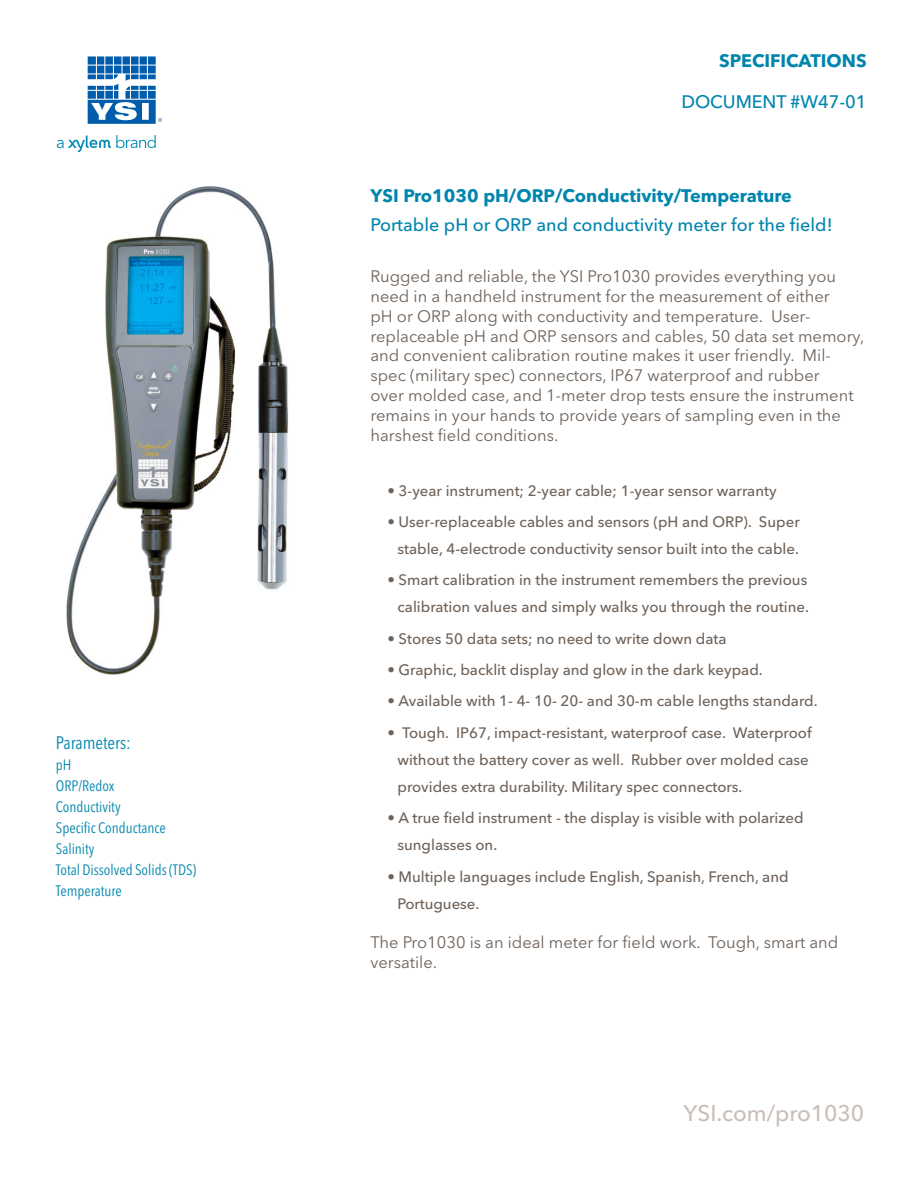
<style>
.page{position:relative;width:918px;height:1188px;background:#fff}
.page>*{position:absolute;margin:0;border:0;box-sizing:border-box;transform-origin:0 0}
.background_copy{font:500 22.5px "Avenir Next LT Pro";letter-spacing:-.005em;color:#cabfb8}
.t1{font:500 18px "Avenir Next LT Pro";color:#0085ad}
.t2{font:700 18px "Avenir Next LT Pro";color:#0085ad}
.t3{font:condensed 18px "Avenir Next LT Pro";color:#0085ad}
.t4{font:16.5px/19.8px "Avenir Next LT Pro";color:#6e6259}
.t5{font:500 15px/27px "Avenir Next LT Pro";color:#6e6259}
.t6{font:condensed 15px "Avenir Next LT Pro";color:#0085ad}
</style>
<div class="page">
<svg style="left:88px;top:56px;width:74px;height:68px"></svg>
<svg style="left:57px;top:135px;width:99px;height:17px"></svg>
<img style="left:66px;top:186px;width:223px;height:489px">
<p class="t3" style="left:56px;top:732px;width:76px">Parameters:</p>
<p class="t6" style="left:56px;top:756px;width:17px">pH</p>
<p class="t6" style="left:56px;top:777px;width:60px">ORP/Redox</p>
<p class="t6" style="left:56px;top:798px;width:66px">Conductivity</p>
<p class="t6" style="left:56px;top:819px;width:112px">Specific Conductance</p>
<p class="t6" style="left:56px;top:840px;width:40px">Salinity</p>
<p class="t6" style="left:56px;top:861px;width:142px">Total Dissolved Solids (TDS)</p>
<p class="t6" style="left:56px;top:882px;width:67px">Temperature</p>
<p class="t2" style="left:719px;top:49px;width:149px">SPECIFICATIONS</p>
<p class="t1" style="left:681px;top:91px;width:187px">DOCUMENT #W47-01</p>
<p class="t2" style="left:370px;top:185px;width:423px">YSI Pro1030 pH/ORP/Conductivity/Temperature</p>
<p class="t1" style="left:370px;top:214px;width:464px">Portable pH or ORP and conductivity meter for the field!</p>
<p class="t4" style="left:370px;top:266px;width:495px">Rugged and reliable, the YSI Pro1030 provides everything you need in a handheld instrument for the measurement of either<br>pH or ORP along with conductivity and temperature. User&shy;replaceable pH and ORP sensors and cables, 50 data set memory, and convenient calibration routine makes it user friendly. Mil&shy;spec (military spec) connectors, IP67 waterproof and rubber<br>over molded case, and 1-meter drop tests ensure the instrument remains in your hands to provide years of sampling even in the harshest field conditions.</p>
<p class="t5" style="left:387px;top:477px;width:391px">• 3-year instrument; 2-year cable; 1-year sensor warranty</p>
<p class="t5" style="left:387px;top:508px;width:414px;text-align:right">• User-replaceable cables and sensors (pH and ORP). Super stable, 4-electrode conductivity sensor built into the cable.</p>
<p class="t5" style="left:387px;top:567px;width:423px;text-align:right">• Smart calibration in the instrument remembers the previous calibration values and simply walks you through the routine.</p>
<p class="t5" style="left:387px;top:625px;width:341px">• Stores 50 data sets; no need to write down data</p>
<p class="t5" style="left:387px;top:656px;width:377px">• Graphic, backlit display and glow in the dark keypad.</p>
<p class="t5" style="left:387px;top:688px;width:432px">• Available with 1- 4- 10- 20- and 30-m cable lengths standard.</p>
<p class="t5" style="left:398px;top:719px;width:416px;text-indent:-10px">• Tough. IP67, impact-resistant, waterproof case. Waterproof without the battery cover as well. Rubber over molded case provides extra durability. Military spec connectors.</p>
<p class="t5" style="left:398px;top:804px;width:408px;text-indent:-10px">• A true field instrument - the display is visible with polarized sunglasses on.</p>
<p class="t5" style="left:398px;top:863px;width:393px;text-indent:-10px">• Multiple languages include English, Spanish, French, and<br>Portuguese.</p>
<p class="t4" style="left:370px;top:932px;width:469px">The Pro1030 is an ideal meter for field work. Tough, smart and versatile.</p>
<p class="background_copy" style="left:684px;top:1100px;width:182px">YSI.com/pro1030</p>
</div>
